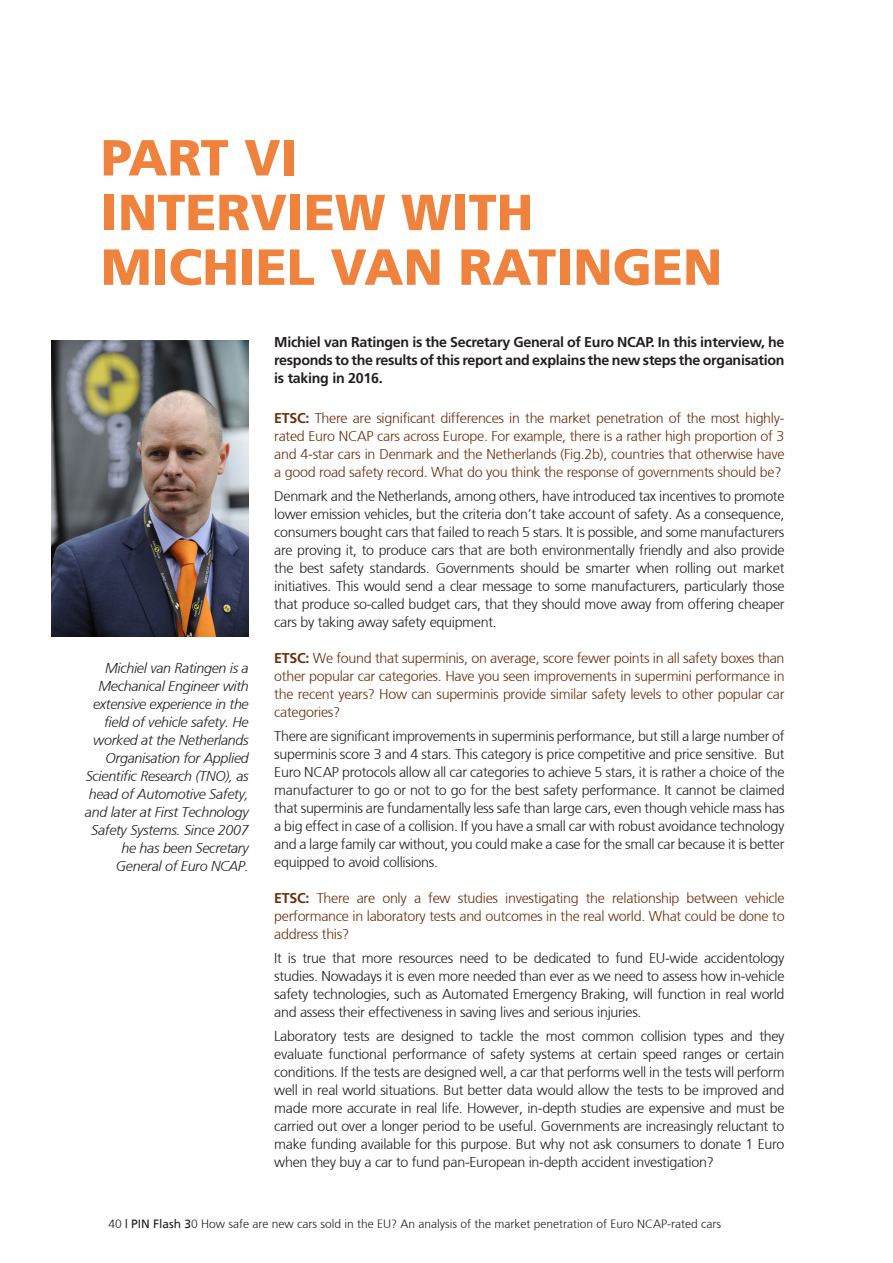
<style>
.page{position:relative;width:893px;height:1263px;background:#fff}
.page>*{position:absolute;margin:0;border:0;box-sizing:border-box;transform-origin:0 0}
.ondertitel{font:900 50.7px "Frutiger";color:#ef823c}
.t1{font:300 14.25px/18px "Frutiger";letter-spacing:-.02em;color:#231f20;text-align:justify}
.t2{font:300 14.25px/18px "Frutiger";letter-spacing:-.02em;color:#6b2f0f;text-align:justify}
.t3{font:italic 300 14.25px/18px "Frutiger";letter-spacing:-.02em;color:#231f20;text-align:right}
.t4{font:700 14.25px/18px "Frutiger";letter-spacing:-.02em;color:#231f20;text-align:justify}
.t5{font:300 12px "Frutiger";color:#231f20}
.s1{font-weight:700}
.s2{font-weight:400}
</style>
<div class="page">
<img style="left:52px;top:340px;width:197px;height:296px">
<p class="ondertitel" style="left:101px;top:127px;width:198px">PART VI</p>
<p class="ondertitel" style="left:101px;top:182px;width:434px">INTERVIEW WITH</p>
<p class="ondertitel" style="left:101px;top:236px;width:623px">MICHIEL VAN RATINGEN</p>
<p class="t3" style="left:85px;top:659px;width:165px">Michiel van Ratingen is a<br>Mechanical Engineer with extensive experience in the field of vehicle safety. He worked at the Netherlands<br>Organisation for Applied<br>Scientific Research (TNO), as head of Automotive Safety, and later at First Technology<br>Safety Systems. Since 2007 he has been Secretary<br>General of Euro NCAP.</p>
<p class="t4" style="left:274px;top:333px;width:512px">Michiel van Ratingen is the Secretary General of Euro NCAP. In this interview, he responds to the results of this report and explains the new steps the organisation is taking in 2016.</p>
<p class="t2" style="left:274px;top:409px;width:512px"><span class="s1">ETSC:</span> There are significant differences in the market penetration of the most highly&shy;rated Euro NCAP cars across Europe. For example, there is a rather high proportion of 3 and 4-star cars in Denmark and the Netherlands (Fig.2b), countries that otherwise have a good road safety record. What do you think the response of governments should be?</p>
<p class="t1" style="left:274px;top:487px;width:512px">Denmark and the Netherlands, among others, have introduced tax incentives to promote lower emission vehicles, but the criteria don’t take account of safety. As a consequence, consumers bought cars that failed to reach 5 stars. It is possible, and some manufacturers are proving it, to produce cars that are both environmentally friendly and also provide the best safety standards. Governments should be smarter when rolling out market initiatives. This would send a clear message to some manufacturers, particularly those that produce so-called budget cars, that they should move away from offering cheaper cars by taking away safety equipment.</p>
<p class="t2" style="left:274px;top:649px;width:512px"><span class="s1">ETSC:</span> We found that superminis, on average, score fewer points in all safety boxes than other popular car categories. Have you seen improvements in supermini performance in the recent years? How can superminis provide similar safety levels to other popular car categories?</p>
<p class="t1" style="left:274px;top:727px;width:512px">There are significant improvements in superminis performance, but still a large number of superminis score 3 and 4 stars. This category is price competitive and price sensitive. But Euro NCAP protocols allow all car categories to achieve 5 stars, it is rather a choice of the manufacturer to go or not to go for the best safety performance. It cannot be claimed that superminis are fundamentally less safe than large cars, even though vehicle mass has a big effect in case of a collision. If you have a small car with robust avoidance technology and a large family car without, you could make a case for the small car because it is better equipped to avoid collisions.</p>
<p class="t2" style="left:274px;top:889px;width:512px"><span class="s1">ETSC:</span> There are only a few studies investigating the relationship between vehicle performance in laboratory tests and outcomes in the real world. What could be done to address this?</p>
<p class="t1" style="left:274px;top:949px;width:512px">It is true that more resources need to be dedicated to fund EU-wide accidentology studies. Nowadays it is even more needed than ever as we need to assess how in-vehicle safety technologies, such as Automated Emergency Braking, will function in real world and assess their effectiveness in saving lives and serious injuries.</p>
<p class="t1" style="left:274px;top:1027px;width:512px">Laboratory tests are designed to tackle the most common collision types and they evaluate functional performance of safety systems at certain speed ranges or certain conditions. If the tests are designed well, a car that performs well in the tests will perform well in real world situations. But better data would allow the tests to be improved and made more accurate in real life. However, in-depth studies are expensive and must be carried out over a longer period to be useful. Governments are increasingly reluctant to make funding available for this purpose. But why not ask consumers to donate 1 Euro when they buy a car to fund pan-European in-depth accident investigation?</p>
<p class="t5" style="left:108px;top:1217px;width:614px">40 <span class="s2">| PIN Flash 3</span>0 How safe are new cars sold in the EU? An analysis of the market penetration of Euro NCAP-rated cars</p>
</div>
